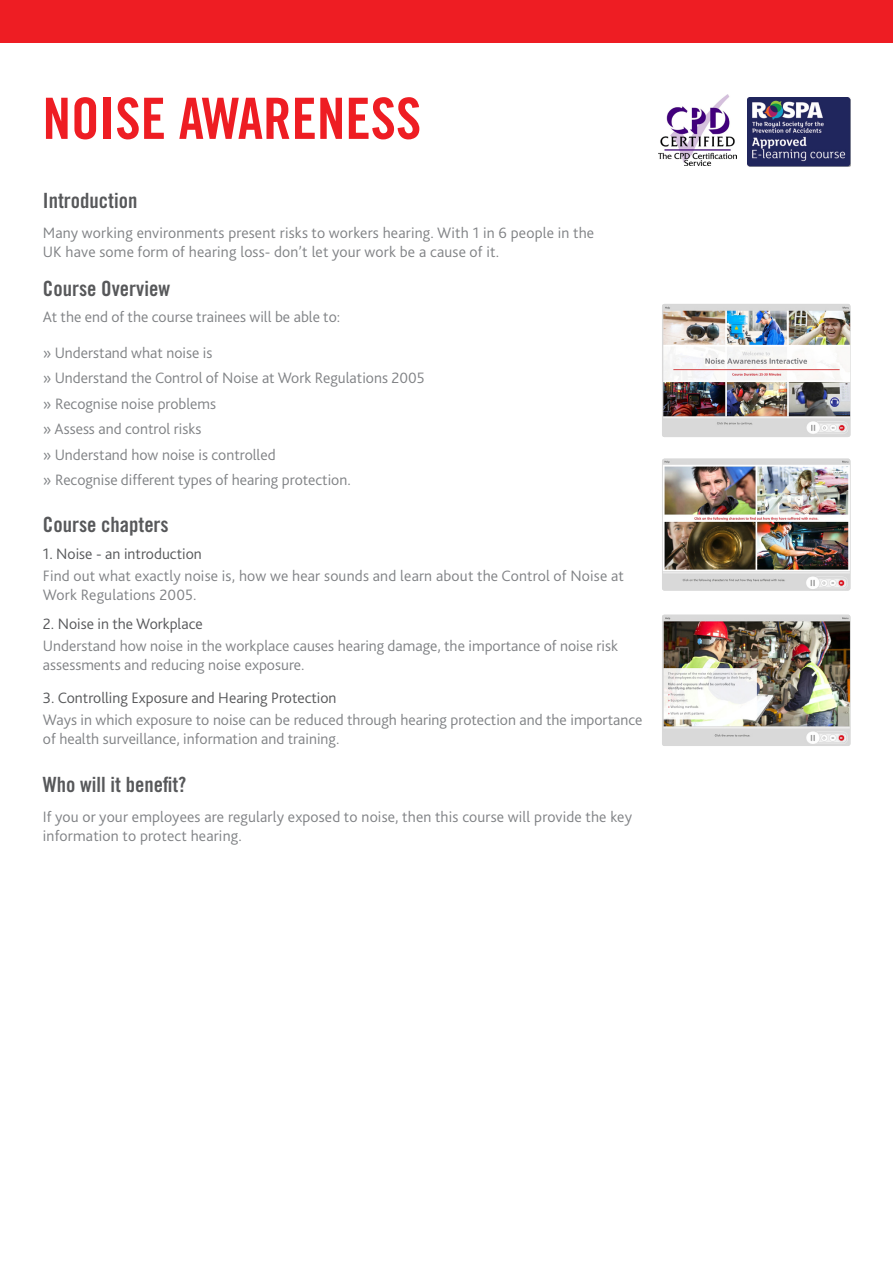
<style>
.page{position:relative;width:893px;height:1263px;background:#fff}
.page>*{position:absolute;margin:0;border:0;box-sizing:border-box;transform-origin:0 0}
.t1{font:57px "Trade Gothic LT Std Bd Cn 20";color:#ee1d23}
.t2{font:21px "Trade Gothic LT Std Bd Cn 20";color:#57585a}
.t3{font:300 15.75px/19.5px "Bliss 2";color:#808285}
.t4{font:300 15.75px "Bliss 2";color:#57585a}
</style>
<div class="page">
<img style="left:662px;top:304px;width:188px;height:133px">
<img style="left:662px;top:459px;width:188px;height:132px">
<img style="left:662px;top:615px;width:188px;height:131px">
<img style="left:659px;top:95px;width:77px;height:71px">
<img style="left:747px;top:97px;width:103px;height:69px">
<div style="left:0;top:0;width:893px;height:43px;background:#ee1d23"></div>
<p class="t1" style="left:43px;top:84px;width:380px">NOISE AWARENESS</p>
<p class="t2" style="left:43px;top:188px;width:96px">Introduction</p>
<p class="t3" style="left:43px;top:222px;width:553px">Many working environments present risks to workers hearing. With 1 in 6 people in the<br>UK have some form of hearing loss- don’t let your work be a cause of it.</p>
<p class="t2" style="left:43px;top:275px;width:129px">Course Overview</p>
<p class="t3" style="left:43px;top:307px;width:299px">At the end of the course trainees will be able to:</p>
<p class="t3" style="left:43px;top:343px;width:171px">» Understand what noise is</p>
<p class="t3" style="left:43px;top:368px;width:383px">» Understand the Control of Noise at Work Regulations 2005</p>
<p class="t3" style="left:43px;top:394px;width:175px">» Recognise noise problems</p>
<p class="t3" style="left:43px;top:419px;width:160px">» Assess and control risks</p>
<p class="t3" style="left:43px;top:445px;width:234px">» Understand how noise is controlled</p>
<p class="t3" style="left:43px;top:470px;width:309px">» Recognise different types of hearing protection.</p>
<p class="t2" style="left:43px;top:512px;width:127px">Course chapters</p>
<p class="t4" style="left:43px;top:544px;width:160px">1. Noise - an introduction</p>
<p class="t3" style="left:43px;top:566px;width:583px">Find out what exactly noise is, how we hear sounds and learn about the Control of Noise at<br>Work Regulations 2005.</p>
<p class="t3" style="left:43px;top:636px;width:577px">Understand how noise in the workplace causes hearing damage, the importance of noise risk assessments and reducing noise exposure.</p>
<p class="t3" style="left:43px;top:710px;width:601px">Ways in which exposure to noise can be reduced through hearing protection and the importance of health surveillance, information and training.</p>
<p class="t4" style="left:43px;top:614px;width:161px">2. Noise in the Workplace</p>
<p class="t4" style="left:43px;top:688px;width:295px">3. Controlling Exposure and Hearing Protection</p>
<p class="t2" style="left:43px;top:772px;width:145px">Who will it benefit?</p>
<p class="t3" style="left:43px;top:807px;width:591px">If you or your employees are regularly exposed to noise, then this course will provide the key information to protect hearing.</p>
</div>
